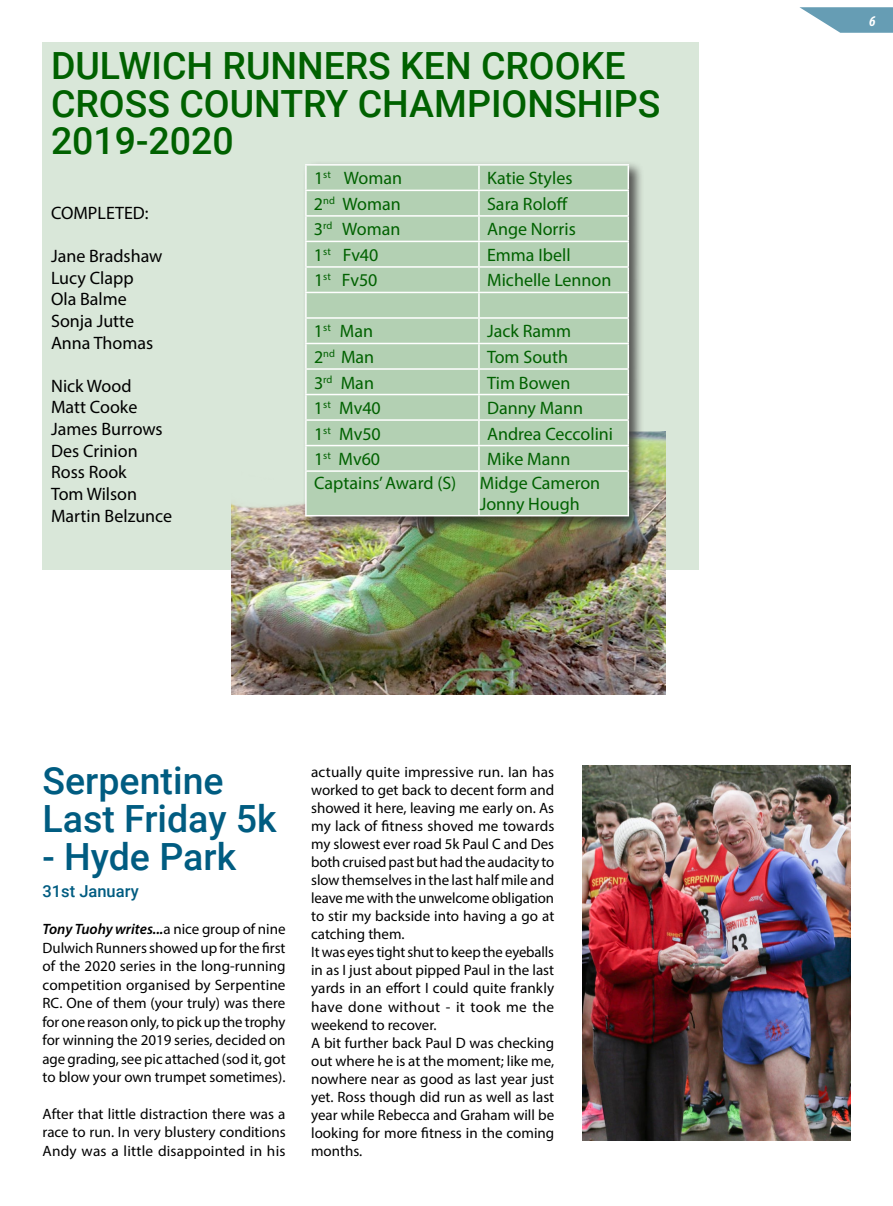
<style>
.page{position:relative;width:893px;height:1206px;background:#fff}
.page>*{position:absolute;margin:0;border:0;box-sizing:border-box;transform-origin:0 0}
.t1{font:500 37.5px/37.5px "Roboto";color:#006100}
.t2{font:500 37.5px/38px "Roboto";color:#005c81}
.t3{font:18px/21.6px "Myriad Pro";color:#006100}
.t4{font:18px/21.6px "Myriad Pro";color:#000}
.t5{font:500 16.5px "Roboto";color:#005c81}
.t6{font:15px/18px "Myriad Pro";color:#000;text-align:justify}
.t7{font:italic 700 condensed 15px "Myriad Pro";color:#fff}
.s1{font-weight:600;font-style:italic}
</style>
<div class="page">
<svg style="left:799px;top:7px;width:94px;height:26px"></svg>
<div style="left:43px;top:43px;width:656px;height:526px;background:#d9e7d9"></div>
<img style="left:231px;top:431px;width:435px;height:264px">
<div style="left:302px;top:161px;width:342px;height:371px;background:#231f20;opacity:.75"></div>
<div style="left:307px;top:166px;width:321px;height:349px;background:#b3d0b3"></div>
<hr style="left:305px;top:164px;width:174px;height:2px;background:#fff">
<hr style="left:305px;top:166px;width:2px;height:24px;background:#fff">
<hr style="left:479px;top:164px;width:150px;height:2px;background:#fff">
<hr style="left:478px;top:166px;width:2px;height:24px;background:#fff">
<hr style="left:305px;top:190px;width:174px;height:1px;background:#fff">
<hr style="left:305px;top:191px;width:2px;height:24px;background:#fff">
<hr style="left:479px;top:190px;width:150px;height:1px;background:#fff">
<hr style="left:478px;top:191px;width:2px;height:24px;background:#fff">
<hr style="left:305px;top:215px;width:174px;height:2px;background:#fff">
<hr style="left:305px;top:217px;width:2px;height:24px;background:#fff">
<hr style="left:479px;top:215px;width:150px;height:2px;background:#fff">
<hr style="left:478px;top:217px;width:2px;height:24px;background:#fff">
<hr style="left:305px;top:241px;width:174px;height:1px;background:#fff">
<hr style="left:305px;top:242px;width:2px;height:24px;background:#fff">
<hr style="left:479px;top:241px;width:150px;height:1px;background:#fff">
<hr style="left:478px;top:242px;width:2px;height:24px;background:#fff">
<hr style="left:305px;top:266px;width:174px;height:2px;background:#fff">
<hr style="left:305px;top:268px;width:2px;height:24px;background:#fff">
<hr style="left:479px;top:266px;width:150px;height:2px;background:#fff">
<hr style="left:478px;top:268px;width:2px;height:24px;background:#fff">
<hr style="left:305px;top:292px;width:174px;height:1px;background:#fff">
<hr style="left:305px;top:293px;width:2px;height:24px;background:#fff">
<hr style="left:479px;top:292px;width:150px;height:1px;background:#fff">
<hr style="left:478px;top:293px;width:2px;height:24px;background:#fff">
<hr style="left:305px;top:317px;width:174px;height:2px;background:#fff">
<hr style="left:305px;top:319px;width:2px;height:24px;background:#fff">
<hr style="left:479px;top:317px;width:150px;height:2px;background:#fff">
<hr style="left:478px;top:319px;width:2px;height:24px;background:#fff">
<hr style="left:305px;top:343px;width:174px;height:1px;background:#fff">
<hr style="left:305px;top:344px;width:2px;height:24px;background:#fff">
<hr style="left:479px;top:343px;width:150px;height:1px;background:#fff">
<hr style="left:478px;top:344px;width:2px;height:24px;background:#fff">
<hr style="left:305px;top:368px;width:174px;height:2px;background:#fff">
<hr style="left:305px;top:370px;width:2px;height:24px;background:#fff">
<hr style="left:479px;top:368px;width:150px;height:2px;background:#fff">
<hr style="left:478px;top:370px;width:2px;height:24px;background:#fff">
<hr style="left:305px;top:394px;width:174px;height:1px;background:#fff">
<hr style="left:305px;top:395px;width:2px;height:24px;background:#fff">
<hr style="left:479px;top:394px;width:150px;height:1px;background:#fff">
<hr style="left:478px;top:395px;width:2px;height:24px;background:#fff">
<hr style="left:305px;top:419px;width:174px;height:2px;background:#fff">
<hr style="left:305px;top:421px;width:2px;height:24px;background:#fff">
<hr style="left:479px;top:419px;width:150px;height:2px;background:#fff">
<hr style="left:478px;top:421px;width:2px;height:24px;background:#fff">
<hr style="left:305px;top:445px;width:174px;height:1px;background:#fff">
<hr style="left:305px;top:446px;width:2px;height:24px;background:#fff">
<hr style="left:479px;top:445px;width:150px;height:1px;background:#fff">
<hr style="left:478px;top:446px;width:2px;height:24px;background:#fff">
<svg style="left:628px;top:166px;width:1px;height:304px"></svg>
<hr style="left:305px;top:470px;width:174px;height:2px;background:#fff">
<hr style="left:305px;top:472px;width:2px;height:43px;background:#fff">
<hr style="left:479px;top:470px;width:150px;height:2px;background:#fff">
<hr style="left:478px;top:472px;width:2px;height:43px;background:#fff">
<hr style="left:628px;top:472px;width:1px;height:43px;background:#fff">
<hr style="left:305px;top:515px;width:174px;height:1px;background:#fff">
<hr style="left:479px;top:515px;width:150px;height:1px;background:#fff">
<img style="left:582px;top:765px;width:268px;height:375px">
<h1 class="t1" style="left:51px;top:46px;width:611px">DULWICH RUNNERS KEN CROOKE<br>CROSS COUNTRY CHAMPIONSHIPS<br>2019-2020</h1>
<p class="t4" style="left:51px;top:202px;width:99px">COMPLETED:</p>
<p class="t4" style="left:51px;top:245px;width:113px">Jane Bradshaw<br>Lucy Clapp<br>Ola Balme<br>Sonja Jutte<br>Anna Thomas</p>
<p class="t4" style="left:51px;top:375px;width:123px">Nick Wood<br>Matt Cooke<br>James Burrows<br>Des Crinion<br>Ross Rook<br>Tom Wilson<br>Martin Belzunce</p>
<p class="t3" style="left:314px;top:167px;width:90px">1<sup>st</sup> Woman</p>
<p class="t3" style="left:487px;top:167px;width:87px">Katie Styles</p>
<p class="t3" style="left:314px;top:193px;width:88px">2<sup>nd</sup> Woman</p>
<p class="t3" style="left:487px;top:193px;width:82px">Sara Roloff</p>
<p class="t3" style="left:314px;top:218px;width:88px">3<sup>rd</sup> Woman</p>
<p class="t3" style="left:487px;top:218px;width:90px">Ange Norris</p>
<p class="t3" style="left:314px;top:244px;width:66px">1<sup>st</sup> Fv40</p>
<p class="t3" style="left:487px;top:244px;width:85px">Emma Ibell</p>
<p class="t3" style="left:314px;top:269px;width:65px">1<sup>st</sup> Fv50</p>
<p class="t3" style="left:487px;top:269px;width:126px">Michelle Lennon</p>
<p class="t3" style="left:314px;top:320px;width:61px">1<sup>st</sup> Man</p>
<p class="t3" style="left:487px;top:320px;width:86px">Jack Ramm</p>
<p class="t3" style="left:314px;top:346px;width:62px">2<sup>nd</sup> Man</p>
<p class="t3" style="left:487px;top:346px;width:83px">Tom South</p>
<p class="t3" style="left:314px;top:371px;width:61px">3<sup>rd</sup> Man</p>
<p class="t3" style="left:487px;top:371px;width:85px">Tim Bowen</p>
<p class="t3" style="left:314px;top:397px;width:68px">1<sup>st</sup> Mv40</p>
<p class="t3" style="left:487px;top:397px;width:97px">Danny Mann</p>
<p class="t3" style="left:314px;top:422px;width:68px">1<sup>st</sup> Mv50</p>
<p class="t3" style="left:487px;top:422px;width:128px">Andrea Ceccolini</p>
<p class="t3" style="left:314px;top:448px;width:68px">1<sup>st</sup> Mv60</p>
<p class="t3" style="left:487px;top:448px;width:85px">Mike Mann</p>
<p class="t3" style="left:314px;top:472px;width:144px">Captains’ Award (S)</p>
<p class="t3" style="left:480px;top:472px;width:122px">Midge Cameron<br>Jonny Hough</p>
<h1 class="t2" style="left:43px;top:760px;width:236px">Serpentine<br>Last Friday 5k</h1>
<h1 class="t2" style="left:43px;top:836px;width:195px">- Hyde Park</h1>
<p class="t5" style="left:43px;top:879px;width:98px">31st January</p>
<p class="t6" style="left:43px;top:919px;width:245px;line-height:18.5px"><span class="s1">Tony Tuohy writes...</span>a nice group of nine Dulwich Runners showed up for the first of the 2020 series in the long-running competition organised by Serpentine RC. One of them (your truly) was there for one reason only, to pick up the trophy for winning the 2019 series, decided on age grading, see pic attached (sod it, got to blow your own trumpet sometimes).</p>
<p class="t6" style="left:43px;top:1104px;width:245px;line-height:18.5px">After that little distraction there was a race to run. In very blustery conditions Andy was a little disappointed in his</p>
<p class="t6" style="left:311px;top:762px;width:245px;text-align:left">actually quite impressive run. Ian has worked to get back to decent form and showed it here, leaving me early on. As my lack of fitness shoved me towards my slowest ever road 5k Paul C and Des both cruised past but had the audacity to slow themselves in the last half mile and leave me with the unwelcome obligation to stir my backside into having a go at catching them.<br>It was eyes tight shut to keep the eyeballs in as I just about pipped Paul in the last yards in an effort I could quite frankly have done without - it took me the weekend to recover.<br>A bit further back Paul D was checking out where he is at the moment; like me, nowhere near as good as last year just yet. Ross though did run as well as last year while Rebecca and Graham will be looking for more fitness in the coming months.</p>
<p class="t7" style="left:869px;top:11px;width:8px">6</p>
</div>
